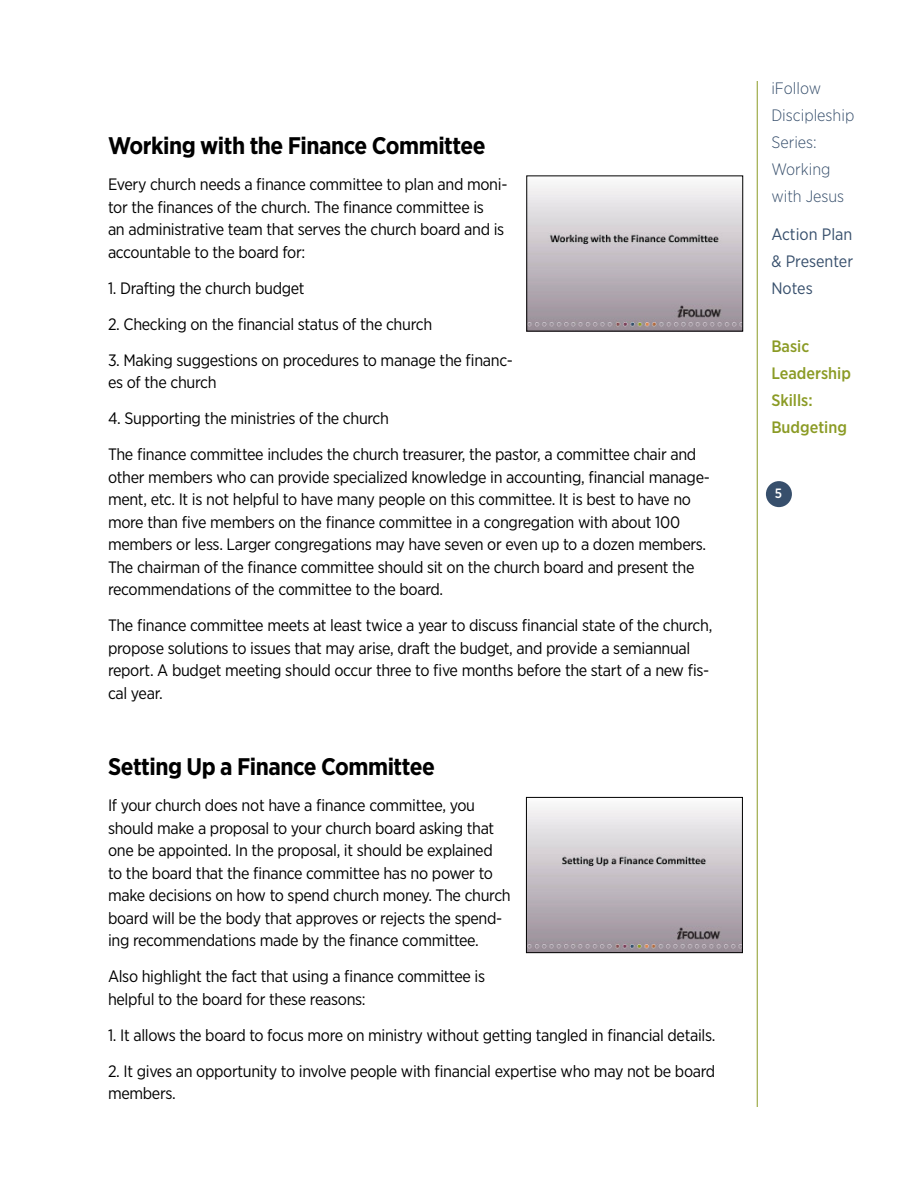
<style>
.page{position:relative;width:918px;height:1188px;background:#fff}
.page>*{position:absolute;margin:0;border:0;box-sizing:border-box;transform-origin:0 0}
.t1{font:700 24px "Gotham Narrow";letter-spacing:-.02em;color:#000}
.t2{font:16.5px/22.5px "Gotham Narrow";letter-spacing:-.02em;color:#000}
.t3{font:300 16.5px/27px "Gotham Narrow";color:#374f6c}
.t4{font:500 16.5px/27px "Gotham Narrow";color:#8b9b25}
.t5{font:16.5px/27px "Gotham Narrow";color:#374f6c;text-align:justify}
.t6{font:500 13.5px "Gotham Narrow";color:#fff}
</style>
<div class="page">
<div style="left:766px;top:481px;width:26px;height:26px;background:#374f6c;border-radius:50%"></div>
<hr style="left:757px;top:81px;width:1px;height:1026px;background:#8b9b25">
<img style="left:528px;top:185px;width:213px;height:144px">
<div style="left:526px;top:175px;width:217px;height:156px;border:1px solid #000"></div>
<img style="left:528px;top:807px;width:213px;height:144px">
<div style="left:526px;top:797px;width:217px;height:156px;border:1px solid #000"></div>
<h1 class="t1" style="left:108px;top:135px;width:379px">Working with the Finance Committee</h1>
<p class="t2" style="left:108px;top:174px;width:401px">Every church needs a finance committee to plan and moni&shy;tor the finances of the church. The finance committee is<br>an administrative team that serves the church board and is accountable to the board for:</p>
<p class="t2" style="left:108px;top:277px;width:198px">1. Drafting the church budget</p>
<p class="t2" style="left:108px;top:313px;width:326px">2. Checking on the financial status of the church</p>
<p class="t2" style="left:108px;top:349px;width:406px">3. Making suggestions on procedures to manage the financ&shy;es of the church</p>
<p class="t2" style="left:108px;top:401px;width:590px;line-height:36px">4. Supporting the ministries of the church<br>The finance committee includes the church treasurer, the pastor, a committee chair and</p>
<p class="t2" style="left:108px;top:466px;width:603px">other members who can provide specialized knowledge in accounting, financial manage&shy;ment, etc. It is not helpful to have many people on this committee. It is best to have no more than five members on the finance committee in a congregation with about 100 members or less. Larger congregations may have seven or even up to a dozen members.<br>The chairman of the finance committee should sit on the church board and present the recommendations of the committee to the board.</p>
<p class="t2" style="left:108px;top:615px;width:606px">The finance committee meets at least twice a year to discuss financial state of the church, propose solutions to issues that may arise, draft the budget, and provide a semiannual report. A budget meeting should occur three to five months before the start of a new fis&shy;cal year.</p>
<h1 class="t1" style="left:108px;top:756px;width:328px">Setting Up a Finance Committee</h1>
<p class="t2" style="left:108px;top:795px;width:404px">If your church does not have a finance committee, you should make a proposal to your church board asking that one be appointed. In the proposal, it should be explained to the board that the finance committee has no power to make decisions on how to spend church money. The church board will be the body that approves or rejects the spend&shy;ing recommendations made by the finance committee.</p>
<p class="t2" style="left:108px;top:966px;width:379px">Also highlight the fact that using a finance committee is helpful to the board for these reasons:</p>
<p class="t2" style="left:108px;top:1024px;width:609px">1. It allows the board to focus more on ministry without getting tangled in financial details.</p>
<p class="t2" style="left:108px;top:1060px;width:609px">2. It gives an opportunity to involve people with financial expertise who may not be board members.</p>
<p class="t3" style="left:771px;top:76px;width:85px">iFollow<br>Discipleship<br>Series:<br>Working with Jesus</p>
<p class="t5" style="left:771px;top:221px;width:83px">Action Plan &amp; Presenter Notes</p>
<p class="t4" style="left:771px;top:334px;width:81px">Basic<br>Leadership<br>Skills:<br>Budgeting</p>
<p class="t6" style="left:775px;top:487px;width:9px">5</p>
</div>
